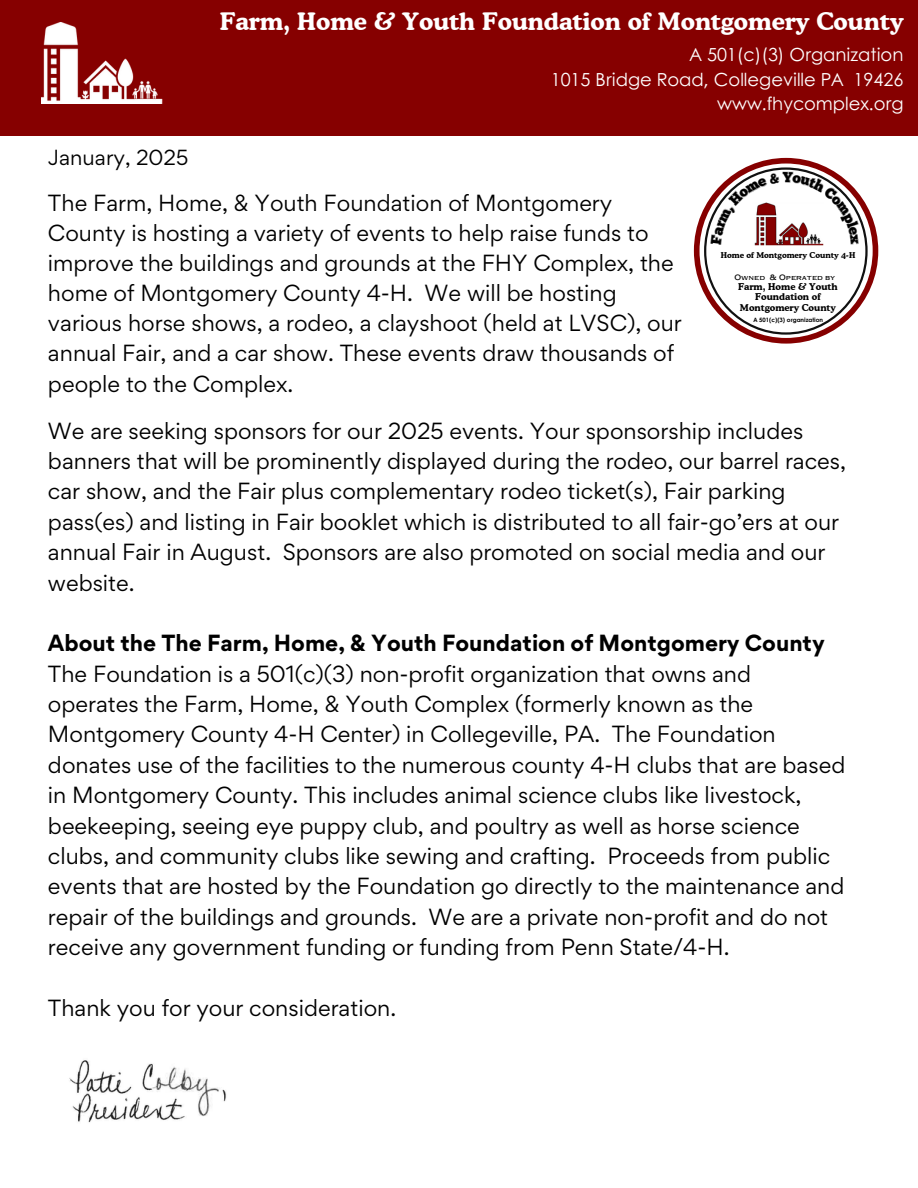
<style>
.page{position:relative;width:918px;height:1188px;background:#fff}
.page>*{position:absolute;margin:0;border:0;box-sizing:border-box;transform-origin:0 0}
.t1{font:700 24px "Cooper BT";color:#fff}
.t2{font:20.85px/30.3px "Gordita";color:#000}
.t3{font:19.5px "Gordita";color:#000}
.t4{font:18px/24.8px "Century Gothic";color:#fff;text-align:right}
.t5{font:11.1px "Plate Gt Three Four MT Std";color:#000}
.t6{font:700 9.3px/10.4px "Cooper BT";color:#000;text-align:center}
.t7{font:700 8.1px "Cooper BT";color:#000}
.t8{font:700 6px "Century Gothic";color:#000}
.s1{font-weight:700}
</style>
<div class="page">
<img style="left:69px;top:1060px;width:157px;height:63px">
<div style="left:0;top:0;width:918px;height:135px;background:#860000"></div>
<img style="left:42px;top:23px;width:121px;height:81px">
<svg style="left:694px;top:158px;width:184px;height:186px"></svg>
<p class="t1" style="left:220px;top:7px;width:685px">Farm, Home &amp; Youth Foundation of Montgomery County</p>
<p class="t4" style="left:551px;top:41px;width:354px">A 501(c)(3) Organization<br>1015 Bridge Road, Collegeville PA 19426 www.fhycomplex.org</p>
<h2 class="t3" style="left:48px;top:144px;width:142px">January, 2025</h2>
<h2 class="t2" style="left:48px;top:188px;width:635px">The Farm, Home, &amp; Youth Foundation of Montgomery County is hosting a variety of events to help raise funds to improve the buildings and grounds at the FHY Complex, the home of Montgomery County 4-H. We will be hosting various horse shows, a rodeo, a clayshoot (held at LVSC), our annual Fair, and a car show. These events draw thousands of people to the Complex.</h2>
<p class="t7" style="left:721px;top:250px;width:136px">Home of Montgomery County 4-H</p>
<p class="t5" style="left:735px;top:272px;width:102px">Owned &amp; Operated by</p>
<p class="t6" style="left:738px;top:281px;width:101px">Farm, Home &amp; Youth<br>Foundation of<br>Montgomery County</p>
<p class="t8" style="left:753px;top:316px;width:71px">A 501(c)(3) organization</p>
<h1 class="t2" style="left:48px;top:415px;width:800px">We are seeking sponsors for our 2025 events. Your sponsorship includes banners that will be prominently displayed during the rodeo, our barrel races, car show, and the Fair plus complementary rodeo ticket(s), Fair parking pass(es) and listing in Fair booklet which is distributed to all fair-go’ers at our annual Fair in August. Sponsors are also promoted on social media and our website.</h1>
<p class="t2" style="left:48px;top:628px;width:799px"><span class="s1">About the The Farm, Home, &amp; Youth Foundation of Montgomery County </span>The Foundation is a 501(c)(3) non-profit organization that owns and operates the Farm, Home, &amp; Youth Complex (formerly known as the Montgomery County 4-H Center) in Collegeville, PA. The Foundation donates use of the facilities to the numerous county 4-H clubs that are based in Montgomery County. This includes animal science clubs like livestock, beekeeping, seeing eye puppy club, and poultry as well as horse science clubs, and community clubs like sewing and crafting. Proceeds from public events that are hosted by the Foundation go directly to the maintenance and repair of the buildings and grounds. We are a private non-profit and do not receive any government funding or funding from Penn State/4-H.</p>
<h3 class="t2" style="left:48px;top:992px;width:350px">Thank you for your consideration.</h3>
</div>
